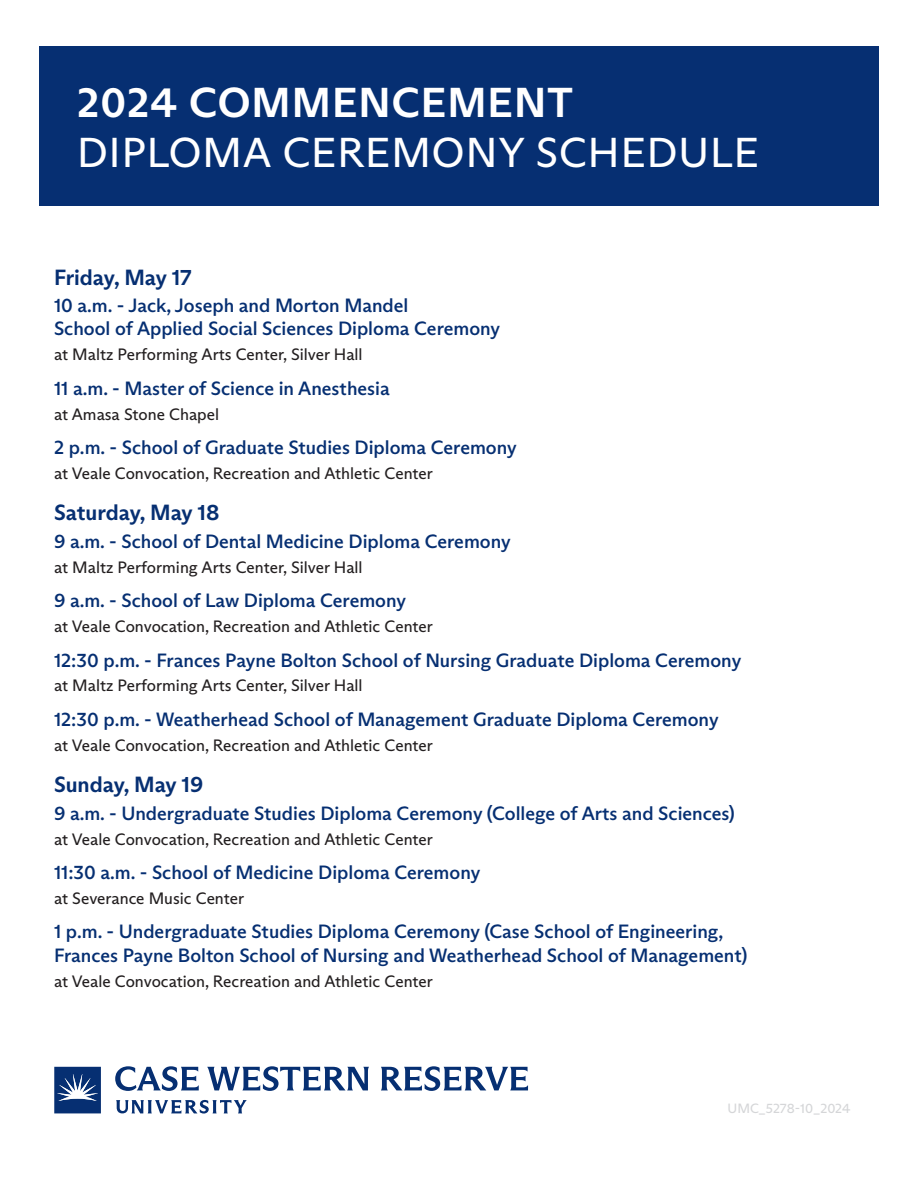
<style>
.page{position:relative;width:918px;height:1188px;background:#fff}
.page>*{position:absolute;margin:0;border:0;box-sizing:border-box;transform-origin:0 0}
.t1{font:42px "ABC Arizona Sans";letter-spacing:.025em;color:#fff}
.t2{font:700 42px "ABC Arizona Sans";letter-spacing:.025em;color:#fff}
.t3{font:700 22.05px "ABC Arizona Sans";letter-spacing:-.005em;color:#062f72}
.t4{font:500 19.35px "ABC Arizona Sans";color:#062f72}
.t5{font:16.5px "ABC Arizona Sans";color:#231f20}
.t6{font:13.5px "ABC Arizona Sans";color:#d5d6d8}
</style>
<div class="page">
<div style="left:39px;top:46px;width:840px;height:160px;background:#062f72"></div>
<svg style="left:54px;top:1067px;width:47px;height:46px;background:#2e5088"></svg>
<svg style="left:115px;top:1066px;width:84px;height:25px"></svg>
<svg style="left:207px;top:1066px;width:162px;height:25px"></svg>
<svg style="left:381px;top:1066px;width:147px;height:25px"></svg>
<svg style="left:116px;top:1100px;width:131px;height:14px"></svg>
<p class="t2" style="left:77px;top:76px;width:497px">2024 COMMENCEMENT</p>
<p class="t1" style="left:77px;top:127px;width:683px">DIPLOMA CEREMONY SCHEDULE</p>
<p class="t3" style="left:54px;top:263px;width:139px">Friday, May 17</p>
<p class="t4" style="left:54px;top:294px;width:356px">10 a.m. - Jack, Joseph and Morton Mandel</p>
<p class="t4" style="left:54px;top:317px;width:448px">School of Applied Social Sciences Diploma Ceremony</p>
<p class="t5" style="left:54px;top:345px;width:310px">at Maltz Performing Arts Center, Silver Hall</p>
<p class="t4" style="left:54px;top:376px;width:337px">11 a.m. - Master of Science in Anesthesia</p>
<p class="t5" style="left:54px;top:404px;width:167px">at Amasa Stone Chapel</p>
<p class="t4" style="left:54px;top:436px;width:464px">2 p.m. - School of Graduate Studies Diploma Ceremony</p>
<p class="t5" style="left:54px;top:463px;width:380px">at Veale Convocation, Recreation and Athletic Center</p>
<p class="t3" style="left:54px;top:499px;width:167px">Saturday, May 18</p>
<p class="t4" style="left:54px;top:529px;width:458px">9 a.m. - School of Dental Medicine Diploma Ceremony</p>
<p class="t5" style="left:54px;top:557px;width:310px">at Maltz Performing Arts Center, Silver Hall</p>
<p class="t4" style="left:54px;top:589px;width:354px">9 a.m. - School of Law Diploma Ceremony</p>
<p class="t5" style="left:54px;top:617px;width:380px">at Veale Convocation, Recreation and Athletic Center</p>
<p class="t4" style="left:54px;top:648px;width:689px">12:30 p.m. - Frances Payne Bolton School of Nursing Graduate Diploma Ceremony</p>
<p class="t5" style="left:54px;top:676px;width:310px">at Maltz Performing Arts Center, Silver Hall</p>
<p class="t4" style="left:54px;top:708px;width:666px">12:30 p.m. - Weatherhead School of Management Graduate Diploma Ceremony</p>
<p class="t5" style="left:54px;top:735px;width:380px">at Veale Convocation, Recreation and Athletic Center</p>
<p class="t3" style="left:54px;top:771px;width:151px">Sunday, May 19</p>
<p class="t4" style="left:54px;top:801px;width:682px">9 a.m. - Undergraduate Studies Diploma Ceremony (College of Arts and Sciences)</p>
<p class="t5" style="left:54px;top:829px;width:380px">at Veale Convocation, Recreation and Athletic Center</p>
<p class="t4" style="left:54px;top:861px;width:428px">11:30 a.m. - School of Medicine Diploma Ceremony</p>
<p class="t5" style="left:54px;top:888px;width:192px">at Severance Music Center</p>
<p class="t4" style="left:54px;top:920px;width:671px">1 p.m. - Undergraduate Studies Diploma Ceremony (Case School of Engineering,</p>
<p class="t4" style="left:54px;top:943px;width:695px">Frances Payne Bolton School of Nursing and Weatherhead School of Management)</p>
<p class="t5" style="left:54px;top:971px;width:380px">at Veale Convocation, Recreation and Athletic Center</p>
<p class="t6" style="left:728px;top:1100px;width:124px">UMC_5278-10_2024</p>
</div>
